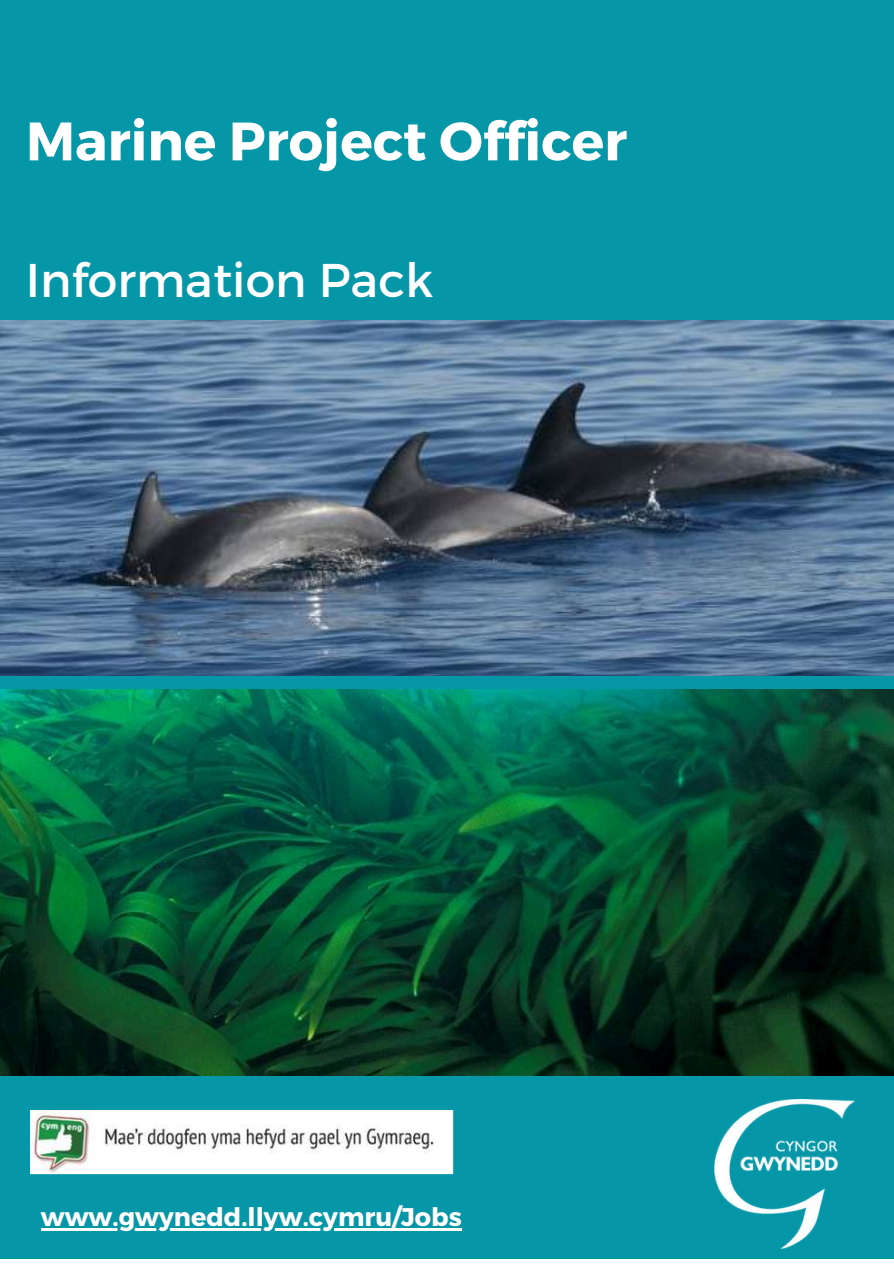
<style>
.page{position:relative;width:894px;height:1264px;background:#fff}
.page>*{position:absolute;margin:0;border:0;box-sizing:border-box;transform-origin:0 0}
.t1{font:700 54px "Montserrat";color:#fff}
.t2{font:47.25px "Montserrat";color:#fff}
.t3{font:700 25.5px "Montserrat";color:#fff}
</style>
<div class="page">
<div style="left:0;top:0;width:893px;height:1258px;background:#0596a7"></div>
<img style="left:714px;top:1099px;width:140px;height:149px">
<img style="left:31px;top:1110px;width:422px;height:64px">
<img style="left:0;top:689px;width:893px;height:386px">
<img style="left:0;top:320px;width:893px;height:355px">
<hr style="left:41px;top:1227px;width:420px;height:3px;background:#fff">
<h1 class="t1" style="left:26px;top:106px;width:602px">Marine Project Officer</h1>
<h2 class="t2" style="left:26px;top:249px;width:408px">Information Pack</h2>
<p class="t3" style="left:41px;top:1200px;width:422px">www.gwynedd.llyw.cymru/Jobs</p>
</div>
